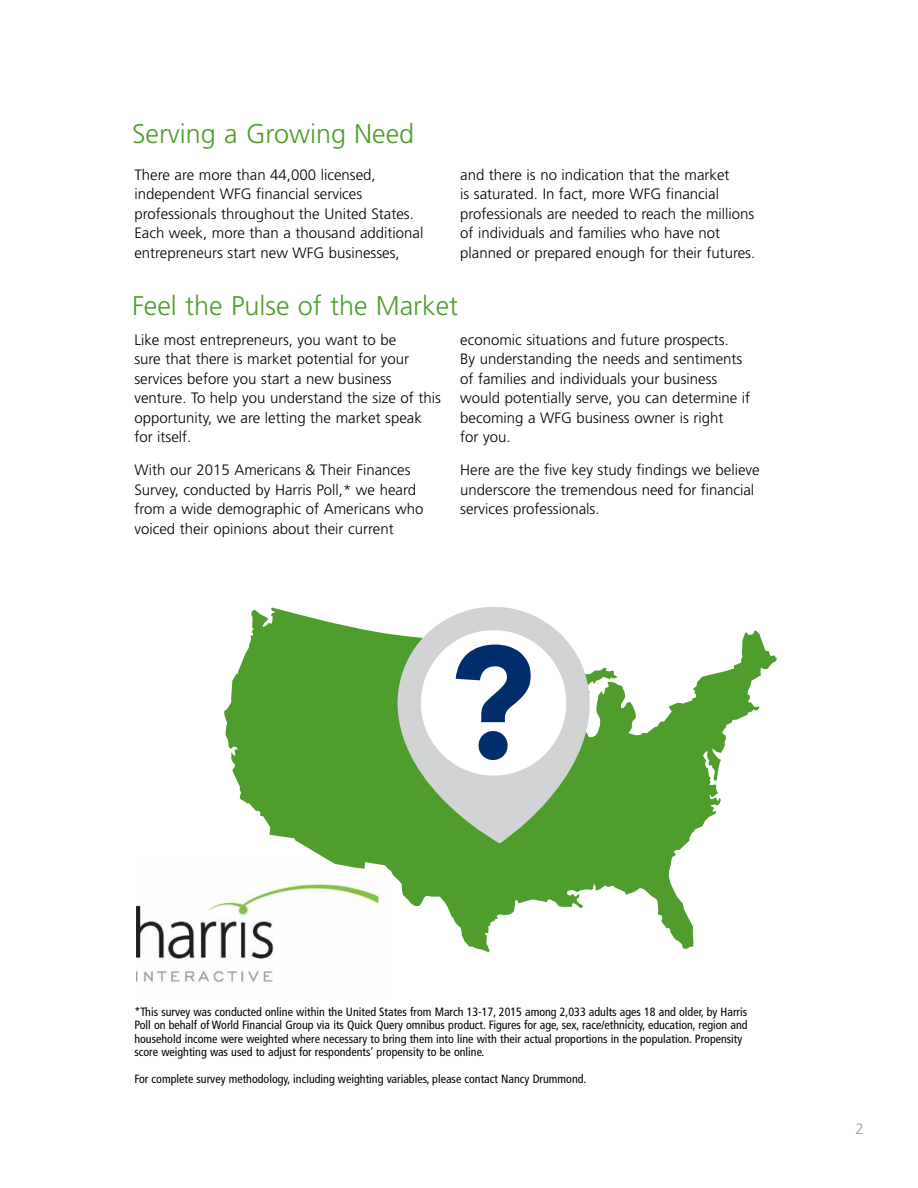
<style>
.page{position:relative;width:918px;height:1188px;background:#fff}
.page>*{position:absolute;margin:0;border:0;box-sizing:border-box;transform-origin:0 0}
.t1{font:900 157.8px "Avenir";color:#002e6d}
.t2{font:300 27px "Frutiger";color:#4e9d2d}
.t3{font:300 15px/19.5px "Frutiger";color:#000}
.t4{font:300 15px "Frutiger";color:#939598}
.t5{font:condensed 12px/13.5px "Frutiger";color:#000}
</style>
<div class="page">
<img style="left:137px;top:902px;width:136px;height:81px">
<svg style="left:224px;top:607px;width:553px;height:345px;fill:#4e9d2d"></svg>
<svg style="left:397px;top:606px;width:196px;height:237px"></svg>
<svg style="left:419px;top:628px;width:149px;height:149px"></svg>
<h2 class="t2" style="left:132px;top:118px;width:284px">Serving a Growing Need</h2>
<p class="t3" style="left:134px;top:165px;width:290px">There are more than 44,000 licensed, independent WFG financial services professionals throughout the United States.<br>Each week, more than a thousand additional entrepreneurs start new WFG businesses,</p>
<p class="t3" style="left:460px;top:165px;width:297px">and there is no indication that the market<br>is saturated. In fact, more WFG financial professionals are needed to reach the millions of individuals and families who have not planned or prepared enough for their futures.</p>
<h2 class="t2" style="left:132px;top:291px;width:328px">Feel the Pulse of the Market</h2>
<p class="t3" style="left:134px;top:330px;width:308px">Like most entrepreneurs, you want to be<br>sure that there is market potential for your services before you start a new business venture. To help you understand the size of this opportunity, we are letting the market speak for itself.</p>
<p class="t3" style="left:134px;top:460px;width:290px">With our 2015 Americans &amp; Their Finances Survey, conducted by Harris Poll,* we heard from a wide demographic of Americans who voiced their opinions about their current</p>
<p class="t3" style="left:460px;top:330px;width:292px">economic situations and future prospects.<br>By understanding the needs and sentiments of families and individuals your business would potentially serve, you can determine if becoming a WFG business owner is right<br>for you.</p>
<p class="t3" style="left:460px;top:460px;width:301px">Here are the five key study findings we believe underscore the tremendous need for financial services professionals.</p>
<h1 class="t1" style="left:447px;top:569px;width:89px">?</h1>
<p class="t5" style="left:134px;top:1005px;width:615px">*This survey was conducted online within the United States from March 13-17, 2015 among 2,033 adults ages 18 and older, by Harris Poll on behalf of World Financial Group via its Quick Query omnibus product. Figures for age, sex, race/ethnicity, education, region and household income were weighted where necessary to bring them into line with their actual proportions in the population. Propensity score weighting was used to adjust for respondents’ propensity to be online.</p>
<p class="t5" style="left:134px;top:1073px;width:454px">For complete survey methodology, including weighting variables, please contact Nancy Drummond.</p>
<p class="t4" style="left:856px;top:1120px;width:10px">2</p>
</div>
